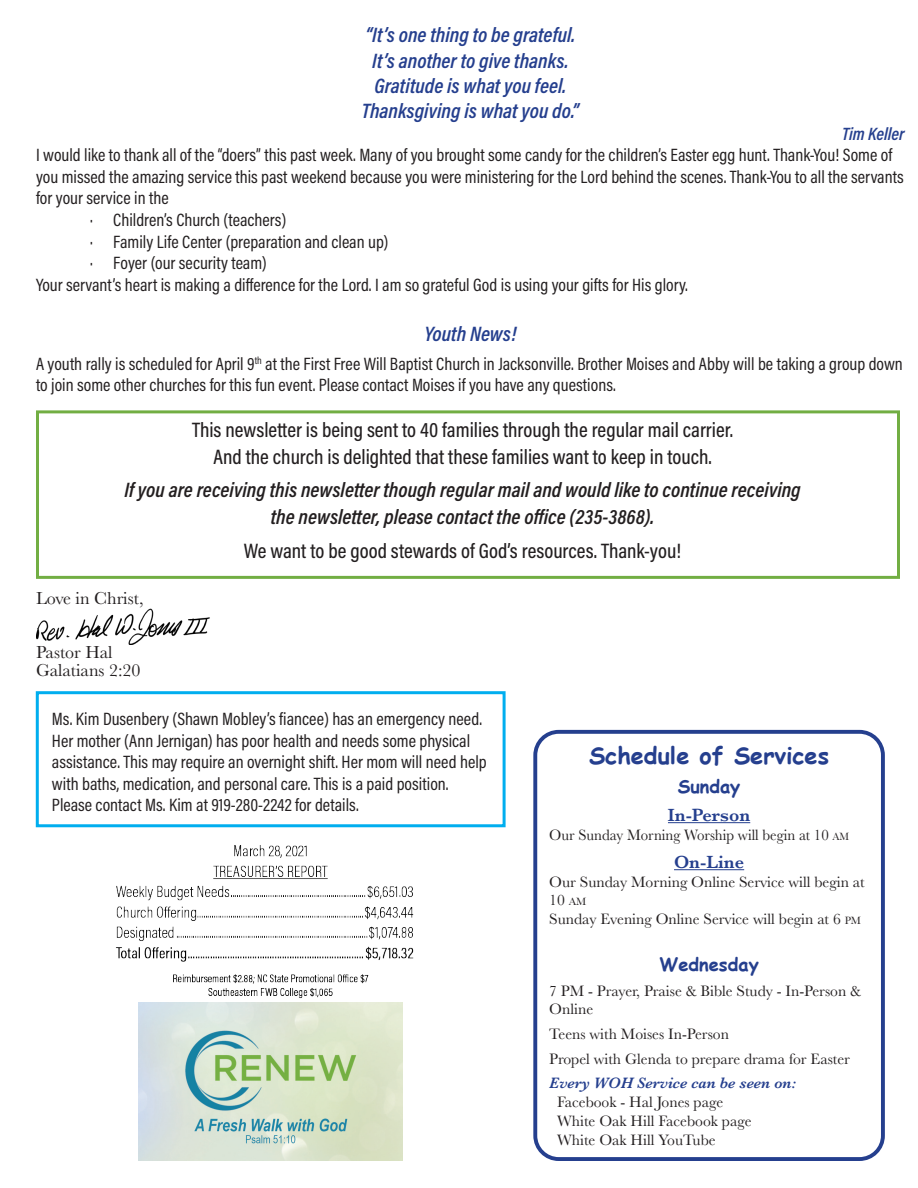
<style>
.page{position:relative;width:918px;height:1188px;background:#fff}
.page>*{position:absolute;margin:0;border:0;box-sizing:border-box;transform-origin:0 0}
.t1{font:700 23.4px "Comic Sans MS";color:#253f8e}
.t2{font:500 21px "Acumin Pro Cond";color:#231f20}
.t3{font:italic 600 21px/27px "Acumin Pro Cond";color:#231f20;text-align:center}
.t4{font:italic 600 21px "Acumin Pro Cond";color:#253f8e}
.t5{font:600 18.3px "Baskerville";color:#253f8e}
.t6{font:700 18.3px "Comic Sans MS";color:#253f8e}
.t7{font:18px/21.6px "Acumin Pro Cond";color:#231f20}
.t8{font:18px "Baskerville";color:#231f20}
.t9{font:italic 600 18px "Acumin Pro Cond";color:#253f8e}
.t10{font:15.6px/18.8px "Baskerville";color:#231f20}
.t11{font:15.6px "Baskerville";color:#231f20;scale:.95 1}
.t12{font:italic 600 15.6px "Baskerville";color:#253f8e}
.s1{font-size:10.95px}
</style>
<div class="page">
<hr style="left:668px;top:822px;width:82px;height:1px;background:#253f8e">
<hr style="left:674px;top:869px;width:70px;height:1px;background:#253f8e">
<div style="left:533px;top:730px;width:352px;height:431px;border:4px solid #253f8e;border-radius:23px"></div>
<img style="left:139px;top:1003px;width:264px;height:158px">
<img style="left:116px;top:845px;width:298px;height:153px">
<img style="left:36px;top:609px;width:174px;height:36px">
<div style="left:36px;top:410px;width:864px;height:169px;border:3px solid #72ae43"></div>
<div style="left:36px;top:691px;width:470px;height:136px;border:3px solid #00aeef"></div>
<p class="t4" style="left:365px;top:21px;width:211px">“It’s one thing to be grateful.</p>
<p class="t4" style="left:372px;top:47px;width:198px">It’s another to give thanks.</p>
<p class="t4" style="left:374px;top:72px;width:193px">Gratitude is what you feel.</p>
<p class="t4" style="left:362px;top:97px;width:219px">Thanksgiving is what you do.”</p>
<p class="t9" style="left:842px;top:122px;width:64px">Tim Keller</p>
<p class="t7" style="left:36px;top:144px;width:869px">I would like to thank all of the “doers” this past week. Many of you brought some candy for the children’s Easter egg hunt. Thank-You! Some of you missed the amazing service this past weekend because you were ministering for the Lord behind the scenes. Thank-You to all the servants for your service in the</p>
<p class="t7" style="left:90px;top:209px;width:198px">· Children’s Church (teachers)</p>
<p class="t7" style="left:90px;top:230px;width:300px">· Family Life Center (preparation and clean up)</p>
<p class="t7" style="left:90px;top:252px;width:178px">· Foyer (our security team)</p>
<p class="t7" style="left:36px;top:273px;width:653px">Your servant’s heart is making a difference for the Lord. I am so grateful God is using your gifts for His glory.</p>
<p class="t4" style="left:424px;top:320px;width:93px">Youth News!</p>
<p class="t7" style="left:36px;top:352px;width:868px">A youth rally is scheduled for April 9<sup>th</sup> at the First Free Will Baptist Church in Jacksonville. Brother Moises and Abby will be taking a group down to join some other churches for this fun event. Please contact Moises if you have any questions.</p>
<p class="t2" style="left:192px;top:416px;width:542px">This newsletter is being sent to 40 families through the regular mail carrier.</p>
<p class="t2" style="left:213px;top:443px;width:500px">And the church is delighted that these families want to keep in touch.</p>
<p class="t3" style="left:124px;top:476px;width:678px">If you are receiving this newsletter though regular mail and would like to continue receiving the newsletter, please contact the office (235-3868).</p>
<p class="t2" style="left:244px;top:537px;width:439px">We want to be good stewards of God’s resources. Thank-you!</p>
<p class="t8" style="left:36px;top:586px;width:109px">Love in Christ,</p>
<p class="t8" style="left:36px;top:640px;width:78px">Pastor Hal</p>
<p class="t8" style="left:36px;top:658px;width:106px">Galatians 2:20</p>
<p class="t7" style="left:52px;top:708px;width:436px">Ms. Kim Dusenbery (Shawn Mobley’s fiancee) has an emergency need.<br>Her mother (Ann Jernigan) has poor health and needs some physical assistance. This may require an overnight shift. Her mom will need help with baths, medication, and personal care. This is a paid position.</p>
<p class="t7" style="left:52px;top:794px;width:308px">Please contact Ms. Kim at 919-280-2242 for details.</p>
<p class="t1" style="left:589px;top:739px;width:242px">Schedule of Services</p>
<p class="t6" style="left:678px;top:772px;width:64px">Sunday</p>
<p class="t5" style="left:668px;top:802px;width:84px">In-Person</p>
<p class="t11" style="left:549px;top:825px;width:317px">Our Sunday Morning Worship will begin at 10 <span class="s1">AM</span></p>
<p class="t5" style="left:674px;top:849px;width:72px">On-Line</p>
<p class="t10" style="left:549px;top:872px;width:317px">Our Sunday Morning Online Service will begin at<br>10 <span class="s1">AM</span></p>
<p class="t10" style="left:549px;top:910px;width:313px">Sunday Evening Online Service will begin at 6 <span class="s1">PM</span></p>
<p class="t6" style="left:659px;top:951px;width:101px">Wednesday</p>
<p class="t10" style="left:549px;top:982px;width:313px">7 PM - Prayer, Praise &amp; Bible Study - In-Person &amp;<br>Online</p>
<p class="t10" style="left:549px;top:1025px;width:181px">Teens with Moises In-Person</p>
<p class="t10" style="left:549px;top:1049px;width:302px">Propel with Glenda to prepare drama for Easter</p>
<p class="t12" style="left:549px;top:1073px;width:248px">Every WOH Service can be seen on:</p>
<p class="t10" style="left:557px;top:1093px;width:168px">Facebook - Hal Jones page</p>
<p class="t10" style="left:557px;top:1112px;width:196px">White Oak Hill Facebook page</p>
<p class="t10" style="left:557px;top:1130px;width:160px">White Oak Hill YouTube</p>
</div>
